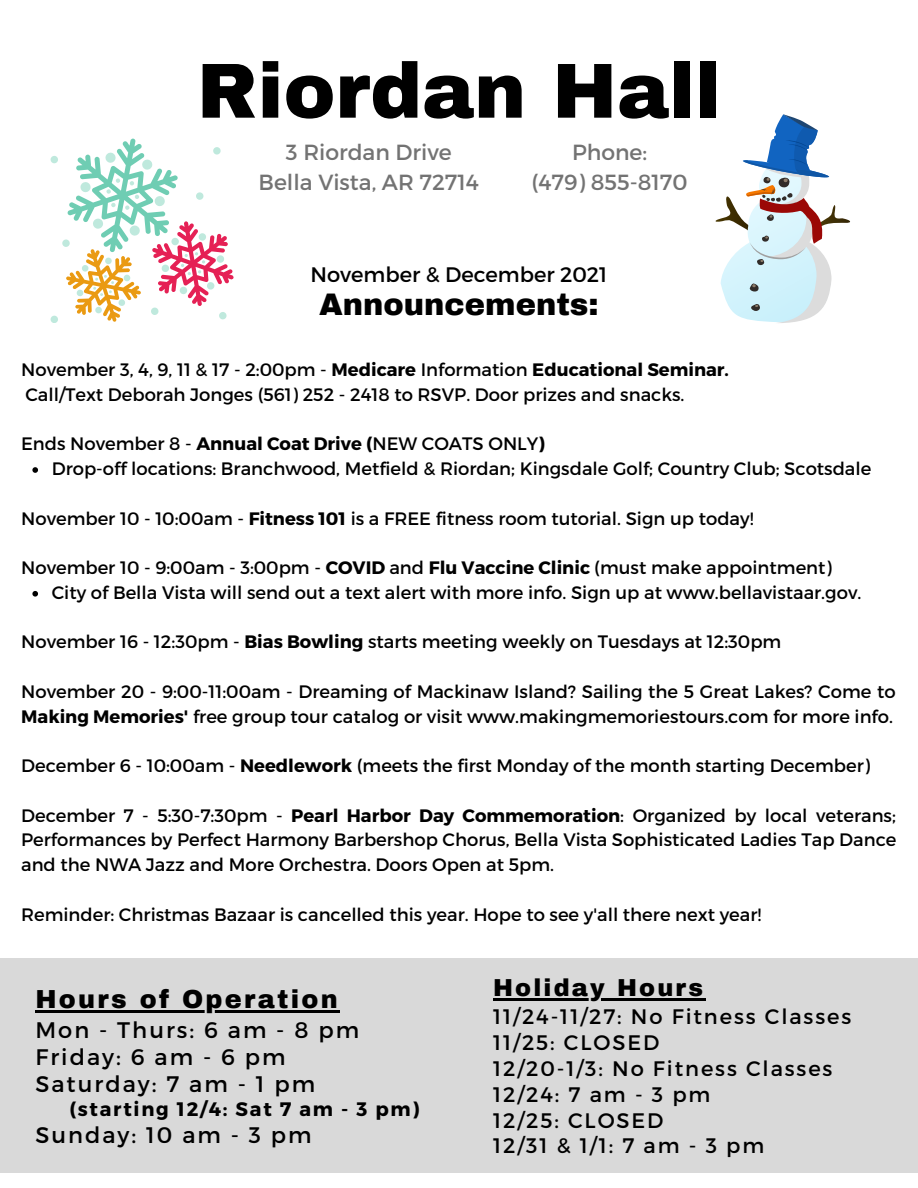
<style>
.page{position:relative;width:918px;height:1188px;background:#fff}
.page>*{position:absolute;margin:0;border:0;box-sizing:border-box;transform-origin:0 0}
.t1{font:900 78px "Archivo";color:#000}
.t2{font:900 30.45px "Archivo";color:#000}
.t3{font:900 25.5px "Archivo";letter-spacing:.09em;color:#000}
.t4{font:900 24px "Archivo";letter-spacing:.09em;color:#000}
.t5{font:22.5px "Montserrat";letter-spacing:.09em;color:#000}
.t6{font:21.9px "Montserrat";color:#737373}
.t7{font:21px "Montserrat";letter-spacing:.09em;color:#000}
.t8{font:21px "Montserrat";color:#000}
.t9{font:700 19.5px "Montserrat";letter-spacing:.09em;color:#000}
.t10{font:18px/24.8px "Montserrat";color:#000}
.s1{font-weight:700}
</style>
<div class="page">
<div style="left:0;top:958px;width:918px;height:215px;background:#d9d9d9"></div>
<svg style="left:32px;top:467px;width:6px;height:6px"></svg>
<svg style="left:32px;top:591px;width:6px;height:6px"></svg>
<svg style="left:51px;top:139px;width:183px;height:184px"></svg>
<svg style="left:715px;top:114px;width:135px;height:209px"></svg>
<hr style="left:35px;top:1010px;width:305px;height:2px;background:#000">
<hr style="left:493px;top:998px;width:212px;height:2px;background:#000">
<p class="t1" style="left:197px;top:49px;width:526px">Riordan Hall</p>
<p class="t6" style="left:286px;top:138px;width:167px">3 Riordan Drive</p>
<p class="t6" style="left:259px;top:168px;width:222px">Bella Vista, AR 72714</p>
<p class="t6" style="left:572px;top:138px;width:77px">Phone:</p>
<p class="t6" style="left:532px;top:168px;width:157px">(479) 855-8170</p>
<p class="t8" style="left:311px;top:261px;width:298px">November &amp; December 2021</p>
<p class="t2" style="left:319px;top:288px;width:281px">Announcements:</p>
<p class="t10" style="left:21px;top:356px;width:709px">November 3, 4, 9, 11 &amp; 17 - 2:00pm - <span class="s1">Medicare</span> Information <span class="s1">Educational Seminar.</span></p>
<p class="t10" style="left:25px;top:381px;width:661px">Call/Text Deborah Jonges (561) 252 - 2418 to RSVP. Door prizes and snacks.</p>
<p class="t10" style="left:21px;top:431px;width:525px">Ends November 8 - <span class="s1">Annual Coat Drive (</span>NEW COATS ONLY<span class="s1">)</span></p>
<p class="t10" style="left:52px;top:455px;width:821px">Drop-off locations: Branchwood, Metfield &amp; Riordan; Kingsdale Golf; Country Club; Scotsdale</p>
<p class="t10" style="left:21px;top:505px;width:734px">November 10 - 10:00am - <span class="s1">Fitness 101</span> is a FREE fitness room tutorial. Sign up today!</p>
<p class="t10" style="left:21px;top:554px;width:812px">November 10 - 9:00am - 3:00pm - <span class="s1">COVID</span> and <span class="s1">Flu Vaccine Clinic</span> (must make appointment)</p>
<p class="t10" style="left:52px;top:579px;width:811px">City of Bella Vista will send out a text alert with more info. Sign up at www.bellavistaar.gov.</p>
<p class="t10" style="left:21px;top:629px;width:762px">November 16 - 12:30pm - <span class="s1">Bias Bowling</span> starts meeting weekly on Tuesdays at 12:30pm</p>
<p class="t10" style="left:21px;top:678px;width:876px">November 20 - 9:00-11:00am - Dreaming of Mackinaw Island? Sailing the 5 Great Lakes? Come to<br><span class="s1">Making Memories'</span> free group tour catalog or visit www.makingmemoriestours.com for more info.</p>
<p class="t10" style="left:21px;top:752px;width:850px">December 6 - 10:00am - <span class="s1">Needlework</span> (meets the first Monday of the month starting December)</p>
<p class="t10" style="left:21px;top:802px;width:877px;text-align:justify">December 7 - 5:30-7:30pm - <span class="s1">Pearl Harbor Day Commemoration</span>: Organized by local veterans; Performances by Perfect Harmony Barbershop Chorus, Bella Vista Sophisticated Ladies Tap Dance and the NWA Jazz and More Orchestra. Doors Open at 5pm.</p>
<p class="t10" style="left:21px;top:901px;width:742px">Reminder: Christmas Bazaar is cancelled this year. Hope to see y'all there next year!</p>
<p class="t3" style="left:35px;top:985px;width:304px">Hours of Operation</p>
<p class="t5" style="left:35px;top:1015px;width:325px">Mon - Thurs: 6 am - 8 pm</p>
<p class="t5" style="left:35px;top:1042px;width:252px">Friday: 6 am - 6 pm</p>
<p class="t5" style="left:35px;top:1069px;width:281px">Saturday: 7 am - 1 pm</p>
<p class="t9" style="left:69px;top:1096px;width:352px">(starting 12/4: Sat 7 am - 3 pm)</p>
<p class="t5" style="left:35px;top:1120px;width:278px">Sunday: 10 am - 3 pm</p>
<p class="t4" style="left:493px;top:975px;width:211px">Holiday Hours</p>
<p class="t7" style="left:493px;top:1003px;width:360px">11/24-11/27: No Fitness Classes</p>
<p class="t7" style="left:493px;top:1029px;width:168px">11/25: CLOSED</p>
<p class="t7" style="left:493px;top:1055px;width:341px">12/20-1/3: No Fitness Classes</p>
<p class="t7" style="left:493px;top:1081px;width:219px">12/24: 7 am - 3 pm</p>
<p class="t7" style="left:493px;top:1106px;width:172px">12/25: CLOSED</p>
<p class="t7" style="left:493px;top:1132px;width:273px">12/31 &amp; 1/1: 7 am - 3 pm</p>
</div>
